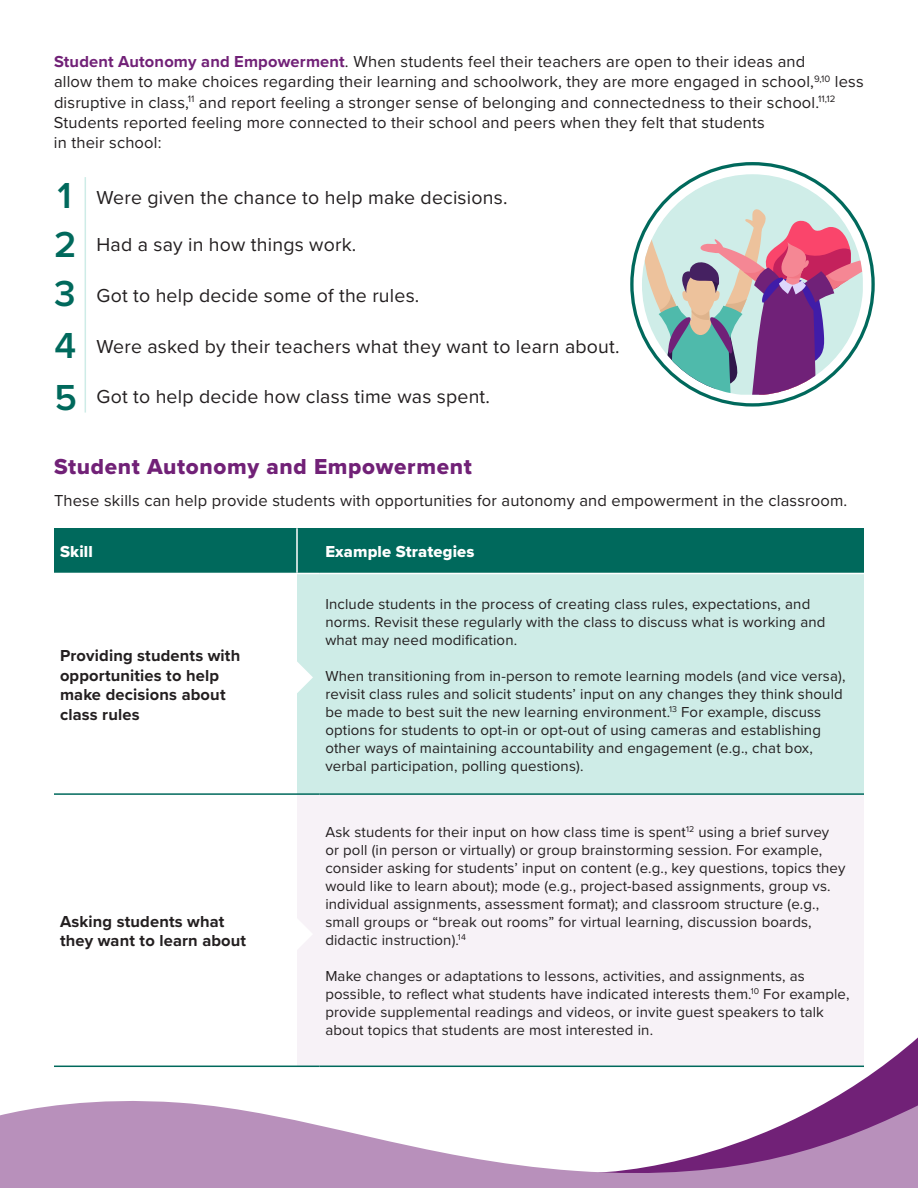
<style>
.page{position:relative;width:918px;height:1188px;background:#fff}
.page>*{position:absolute;margin:0;border:0;box-sizing:border-box;transform-origin:0 0}
.t1{font:600 37.5px "Proxima Nova";color:#00695c}
.t2{font:22.5px "Proxima Nova Extrabld";letter-spacing:.03em;color:#712177}
.t3{font:19.5px "Proxima Nova";letter-spacing:.01em;color:#231f20}
.t4{font:16.5px/20.2px "Proxima Nova";letter-spacing:.01em;color:#231f20}
.t5{font:700 16.5px/19.5px "Proxima Nova";letter-spacing:.01em;color:#231f20}
.t6{font:16.5px "Proxima Nova Extrabld";letter-spacing:.01em;color:#fff}
.t7{font:15px/18px "Proxima Nova";letter-spacing:.01em;color:#231f20}
.s1{font-weight:700;color:#712177}
</style>
<div class="page">
<svg style="left:656px;top:174px;width:193px;height:35px;fill:#cfede8"></svg>
<svg style="left:642px;top:209px;width:221px;height:186px;background:#b7a9b9"></svg>
<svg style="left:836px;top:1037px;width:82px;height:60px;fill:#712177"></svg>
<svg style="left:0;top:1097px;width:918px;height:91px;fill:#b890bb"></svg>
<div style="left:54px;top:528px;width:243px;height:45px;background:#00695c"></div>
<div style="left:297px;top:528px;width:22px;height:45px;background:#00695c"></div>
<div style="left:319px;top:528px;width:545px;height:45px;background:#00695c"></div>
<div style="left:297px;top:573px;width:22px;height:221px;background:#ceece7"></div>
<div style="left:319px;top:573px;width:545px;height:221px;background:#ceece7"></div>
<div style="left:297px;top:794px;width:22px;height:272px;background:#f7f2f7"></div>
<div style="left:319px;top:794px;width:545px;height:272px;background:#f7f2f7"></div>
<svg style="left:297px;top:573px;width:22px;height:1px"></svg>
<hr style="left:319px;top:573px;width:545px;height:1px;background:#fff">
<hr style="left:54px;top:793px;width:243px;height:2px;background:#00695c">
<hr style="left:297px;top:793px;width:22px;height:2px;background:#00695c">
<hr style="left:319px;top:793px;width:545px;height:2px;background:#00695c">
<hr style="left:54px;top:1066px;width:243px;height:1px;background:#00695c">
<svg style="left:297px;top:1066px;width:22px;height:1px"></svg>
<hr style="left:319px;top:1066px;width:545px;height:1px;background:#00695c">
<hr style="left:296px;top:528px;width:2px;height:45px;background:#fff">
<svg style="left:297px;top:662px;width:16px;height:31px"></svg>
<svg style="left:297px;top:919px;width:15px;height:30px"></svg>
<hr style="left:85px;top:177px;width:1px;height:236px;background:#ceece7">
<p class="t4" style="left:54px;top:51px;width:811px"><span class="s1">Student Autonomy and Empowerment</span>. When students feel their teachers are open to their ideas and<br>allow them to make choices regarding their learning and schoolwork, they are more engaged in school,<sup>9,10</sup> less disruptive in class,<sup>11</sup> and report feeling a stronger sense of belonging and connectedness to their school.<sup>11,12<br></sup>Students reported feeling more connected to their school and peers when they felt that students<br>in their school:</p>
<p class="t1" style="left:58px;top:168px;width:16px">1</p>
<p class="t3" style="left:97px;top:183px;width:412px">Were given the chance to help make decisions.</p>
<p class="t1" style="left:54px;top:216px;width:24px">2</p>
<p class="t3" style="left:97px;top:230px;width:261px">Had a say in how things work.</p>
<p class="t1" style="left:54px;top:266px;width:23px">3</p>
<p class="t3" style="left:97px;top:281px;width:324px">Got to help decide some of the rules.</p>
<p class="t1" style="left:55px;top:317px;width:23px">4</p>
<p class="t3" style="left:97px;top:332px;width:525px">Were asked by their teachers what they want to learn about.</p>
<p class="t1" style="left:55px;top:369px;width:24px">5</p>
<p class="t3" style="left:97px;top:382px;width:395px">Got to help decide how class time was spent.</p>
<h4 class="t2" style="left:54px;top:450px;width:419px">Student Autonomy and Empowerment</h4>
<p class="t4" style="left:54px;top:490px;width:795px">These skills can help provide students with opportunities for autonomy and empowerment in the classroom.</p>
<p class="t6" style="left:60px;top:540px;width:34px">Skill</p>
<p class="t6" style="left:325px;top:540px;width:151px">Example Strategies</p>
<p class="t5" style="left:60px;top:645px;width:182px">Providing students with opportunities to help make decisions about class rules</p>
<p class="t5" style="left:60px;top:911px;width:188px">Asking students what they want to learn about</p>
<p class="t7" style="left:325px;top:594px;width:502px">Include students in the process of creating class rules, expectations, and norms. Revisit these regularly with the class to discuss what is working and what may need modification.</p>
<p class="t7" style="left:325px;top:666px;width:522px">When transitioning from in-person to remote learning models (and vice versa), revisit class rules and solicit students’ input on any changes they think should be made to best suit the new learning environment.<sup>13</sup> For example, discuss options for students to opt-in or opt-out of using cameras and establishing other ways of maintaining accountability and engagement (e.g., chat box, verbal participation, polling questions).</p>
<p class="t7" style="left:325px;top:822px;width:522px">Ask students for their input on how class time is spent<sup>12</sup> using a brief survey or poll (in person or virtually) or group brainstorming session. For example, consider asking for students’ input on content (e.g., key questions, topics they would like to learn about); mode (e.g., project-based assignments, group vs. individual assignments, assessment format); and classroom structure (e.g., small groups or “break out rooms” for virtual learning, discussion boards, didactic instruction).<sup>14</sup></p>
<p class="t7" style="left:325px;top:966px;width:526px">Make changes or adaptations to lessons, activities, and assignments, as possible, to reflect what students have indicated interests them.<sup>10</sup> For example, provide supplemental readings and videos, or invite guest speakers to talk about topics that students are most interested in.</p>
</div>
